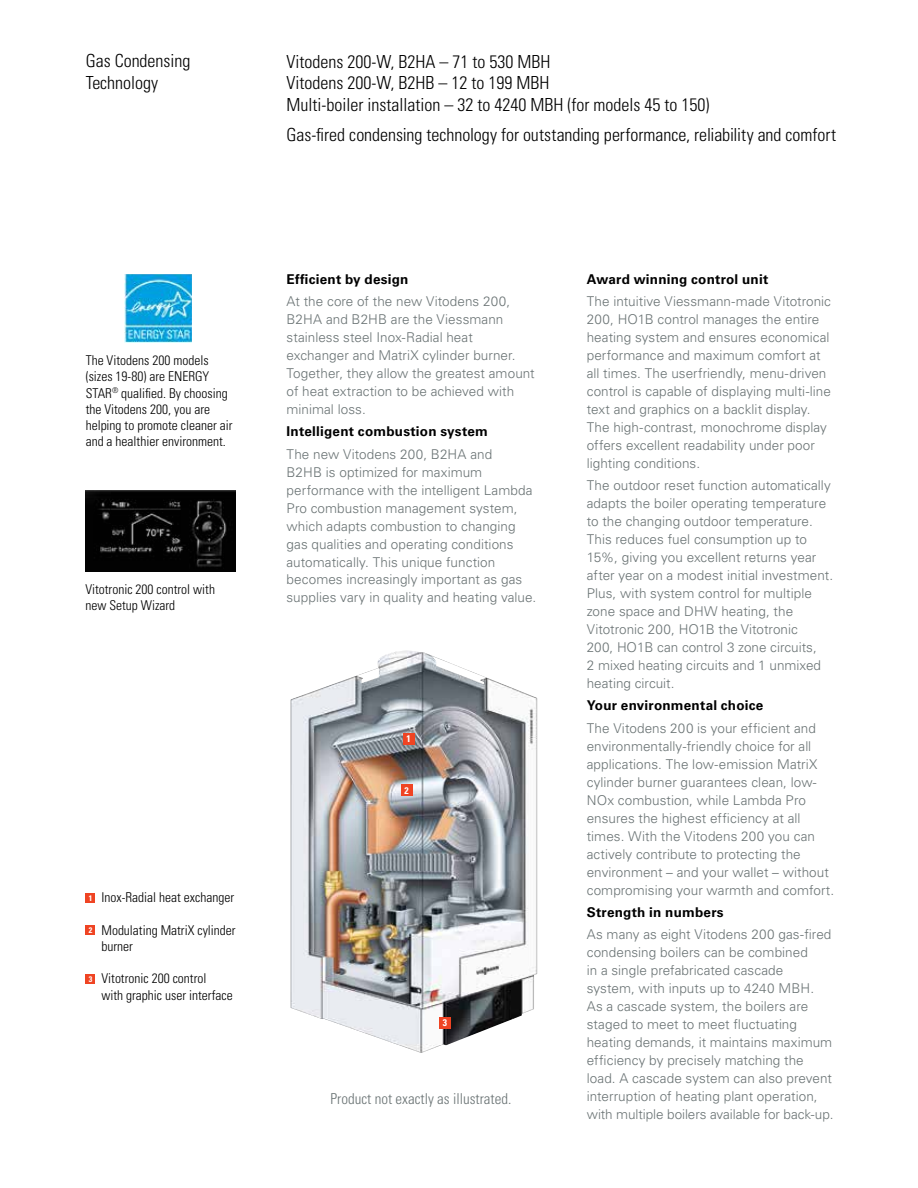
<style>
.page{position:relative;width:918px;height:1188px;background:#fff}
.page>*{position:absolute;margin:0;border:0;box-sizing:border-box;transform-origin:0 0}
.t1{font:300 condensed 18px/21.6px "Univers LT Std";color:#000}
.t2{font:300 condensed 15px "Univers LT Std";color:#6a7374}
.t3{font:300 13.5px/18px "Univers LT Std";letter-spacing:.005em;color:#6a7374}
.t4{font:300 condensed 13.5px/16.2px "Univers LT Std";color:#000}
.t5{font:700 13.5px "Univers LT Std";letter-spacing:.015em;color:#000}
.t6{font:700 condensed 9.6px "Univers LT Std";color:#fff}
.t7{font:700 condensed 7.95px "Univers LT Std";color:#fff}
</style>
<div class="page">
<img style="left:85px;top:491px;width:150px;height:81px">
<img style="left:291px;top:651px;width:246px;height:402px">
<img style="left:125px;top:274px;width:67px;height:69px">
<div style="left:86px;top:925px;width:9px;height:10px;background:#ef4423"></div>
<div style="left:401px;top:785px;width:12px;height:11px;background:#ef4423"></div>
<div style="left:86px;top:893px;width:9px;height:10px;background:#ef4423"></div>
<div style="left:403px;top:733px;width:12px;height:11px;background:#ef4423"></div>
<div style="left:86px;top:974px;width:9px;height:10px;background:#ef4423"></div>
<div style="left:439px;top:1017px;width:12px;height:11px;background:#ef4423"></div>
<h1 class="t1" style="left:86px;top:50px;width:106px">Gas Condensing<br>Technology</h1>
<h1 class="t1" style="left:287px;top:50px;width:424px">Vitodens 200-W, B2HA – 71 to 530 MBH<br>Vitodens 200-W, B2HB – 12 to 199 MBH<br>Multi-boiler installation – 32 to 4240 MBH (for models 45 to 150)</h1>
<h1 class="t1" style="left:287px;top:124px;width:551px">Gas-fired condensing technology for outstanding performance, reliability and comfort</h1>
<p class="t4" style="left:86px;top:352px;width:148px">The Vitodens 200 models (sizes 19-80) are ENERGY<br>STAR<sup>®</sup> qualified. By choosing the Vitodens 200, you are helping to promote cleaner air and a healthier environment.</p>
<p class="t4" style="left:85px;top:581px;width:131px">Vitotronic 200 control with new Setup Wizard</p>
<p class="t7" style="left:89px;top:893px;width:5px">1</p>
<p class="t7" style="left:89px;top:925px;width:5px">2</p>
<p class="t7" style="left:89px;top:975px;width:5px">3</p>
<p class="t4" style="left:102px;top:890px;width:134px">Inox-Radial heat exchanger</p>
<p class="t4" style="left:102px;top:922px;width:136px">Modulating MatriX cylinder burner</p>
<p class="t4" style="left:102px;top:971px;width:133px">Vitotronic 200 control<br>with graphic user interface</p>
<p class="t5" style="left:287px;top:271px;width:123px">Efficient by design</p>
<p class="t3" style="left:287px;top:292px;width:250px">At the core of the new Vitodens 200, B2HA and B2HB are the Viessmann stainless steel Inox-Radial heat exchanger and MatriX cylinder burner.<br>Together, they allow the greatest amount of heat extraction to be achieved with minimal loss.</p>
<p class="t5" style="left:287px;top:424px;width:203px">Intelligent combustion system</p>
<p class="t3" style="left:287px;top:445px;width:251px">The new Vitodens 200, B2HA and<br>B2HB is optimized for maximum performance with the intelligent Lambda Pro combustion management system, which adapts combustion to changing gas qualities and operating conditions automatically. This unique function becomes increasingly important as gas supplies vary in quality and heating value.</p>
<p class="t6" style="left:407px;top:733px;width:6px">1</p>
<p class="t6" style="left:405px;top:785px;width:6px">2</p>
<p class="t6" style="left:443px;top:1017px;width:6px">3</p>
<p class="t2" style="left:331px;top:1089px;width:182px">Product not exactly as illustrated.</p>
<p class="t5" style="left:587px;top:271px;width:183px">Award winning control unit</p>
<p class="t3" style="left:587px;top:292px;width:246px">The intuitive Viessmann-made Vitotronic 200, HO1B control manages the entire heating system and ensures economical performance and maximum comfort at all times. The userfriendly, menu-driven control is capable of displaying multi-line text and graphics on a backlit display.<br>The high-contrast, monochrome display offers excellent readability under poor lighting conditions.</p>
<p class="t3" style="left:587px;top:476px;width:248px">The outdoor reset function automatically adapts the boiler operating temperature to the changing outdoor temperature.<br>This reduces fuel consumption up to 15%, giving you excellent returns year after year on a modest initial investment.<br>Plus, with system control for multiple zone space and DHW heating, the Vitotronic 200, HO1B the Vitotronic<br>200, HO1B can control 3 zone circuits,<br>2 mixed heating circuits and 1 unmixed heating circuit.</p>
<p class="t5" style="left:587px;top:698px;width:178px">Your environmental choice</p>
<p class="t3" style="left:587px;top:719px;width:249px">The Vitodens 200 is your efficient and environmentally-friendly choice for all applications. The low-emission MatriX cylinder burner guarantees clean, low-NOx combustion, while Lambda Pro ensures the highest efficiency at all times. With the Vitodens 200 you can actively contribute to protecting the environment – and your wallet – without compromising your warmth and comfort.</p>
<p class="t5" style="left:587px;top:904px;width:138px">Strength in numbers</p>
<p class="t3" style="left:587px;top:925px;width:248px">As many as eight Vitodens 200 gas-fired condensing boilers can be combined<br>in a single prefabricated cascade system, with inputs up to 4240 MBH.<br>As a cascade system, the boilers are staged to meet to meet fluctuating heating demands, it maintains maximum efficiency by precisely matching the load. A cascade system can also prevent interruption of heating plant operation, with multiple boilers available for back-up.</p>
</div>
